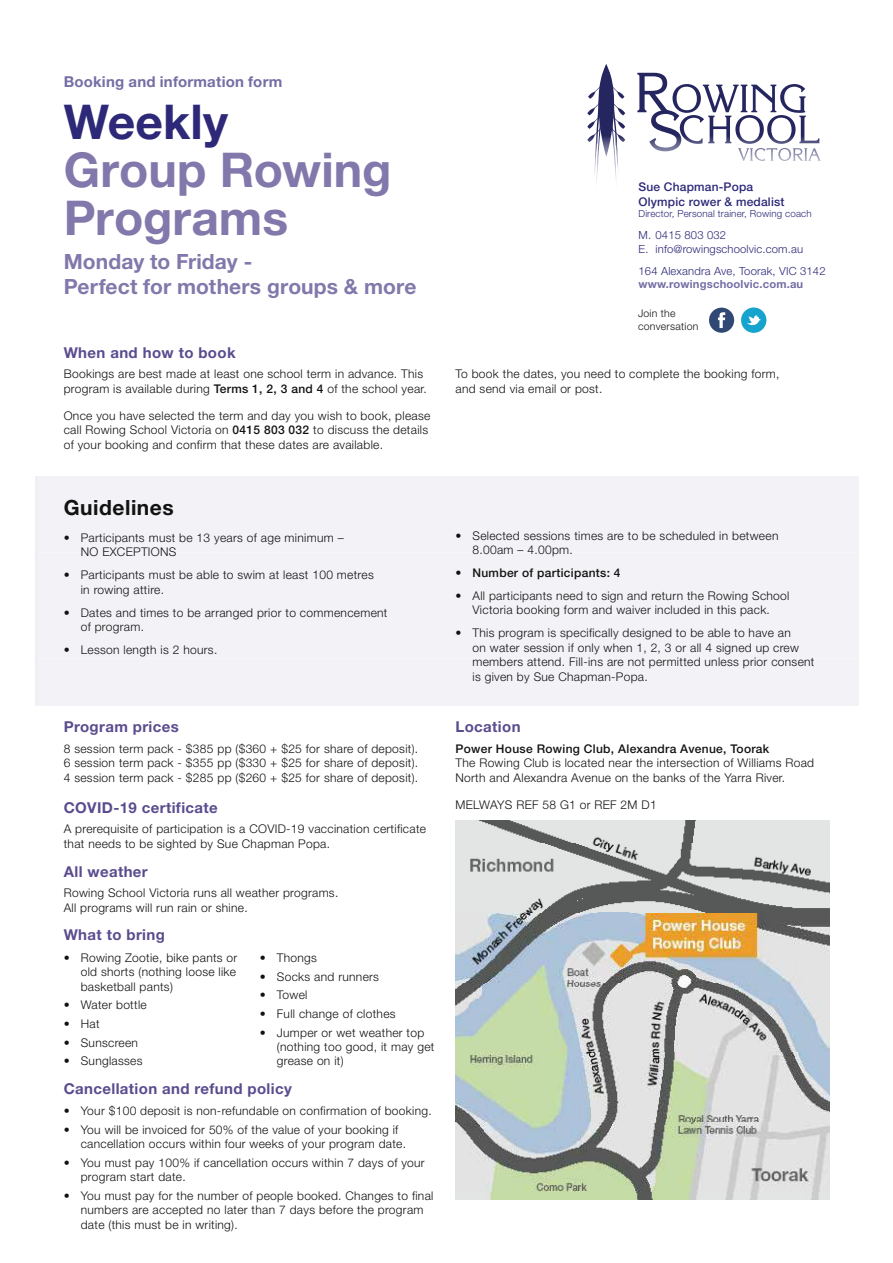
<style>
.page{position:relative;width:893px;height:1263px;background:#fff}
.page>*{position:absolute;margin:0;border:0;box-sizing:border-box;transform-origin:0 0}
.t1{font:700 48px/48px "Helvetica Neue LT Pro";color:#8278ab}
.t2{font:700 48px "Helvetica Neue LT Pro";letter-spacing:.005em;color:#2d2978}
.t3{font:700 21px/25.2px "Helvetica Neue LT Pro";letter-spacing:.005em;color:#8278ab}
.t4{font:700 21px "Helvetica Neue LT Pro";letter-spacing:.025em;color:#121212}
.t5{font:700 15px "Helvetica Neue LT Pro";letter-spacing:.025em;color:#5b4c8f}
.t6{font:700 15px "Helvetica Neue LT Pro";letter-spacing:.015em;color:#746ea5}
.t7{font:700 15px "Helvetica Neue LT Std";letter-spacing:.025em;color:#5b4c8f}
.t8{font:300 12px/14.4px "Helvetica Neue LT Pro";letter-spacing:.025em;color:#121212}
.t9{font:300 12px/14.4px "Helvetica Neue LT Std";letter-spacing:.025em;color:#121212}
.t10{font:500 12px "Helvetica Neue LT Pro";letter-spacing:.025em;color:#121212}
.t11{font:500 12px/14.4px "Helvetica Neue LT Pro";letter-spacing:.015em;color:#2d2978}
.t12{font:300 11.25px/13.5px "Helvetica Neue LT Pro";letter-spacing:.015em;color:#2d2978}
.t13{font:700 11.25px "Helvetica Neue LT Pro";letter-spacing:.015em;color:#746ea5}
.t14{font:300 10.5px/12.6px "Helvetica Neue LT Pro";letter-spacing:.025em;color:#121212}
.t15{font:300 9.75px "Helvetica Neue LT Pro";letter-spacing:.015em;color:#2d2978}
.s1{font-weight:500}
</style>
<div class="page">
<svg style="left:587px;top:64px;width:38px;height:119px"></svg>
<svg style="left:637px;top:73px;width:184px;height:88px"></svg>
<img style="left:455px;top:821px;width:374px;height:378px">
<svg style="left:741px;top:307px;width:25px;height:26px"></svg>
<svg style="left:709px;top:308px;width:25px;height:25px"></svg>
<p class="t6" style="left:64px;top:72px;width:220px">Booking and information form</p>
<h1 class="t2" style="left:64px;top:92px;width:166px">Weekly</h1>
<h1 class="t1" style="left:64px;top:145px;width:329px">Group Rowing<br>Programs</h1>
<h2 class="t3" style="left:64px;top:248px;width:354px">Monday to Friday -<br>Perfect for mothers groups &amp; more</h2>
<p class="t5" style="left:64px;top:343px;width:173px">When and how to book</p>
<p class="t8" style="left:64px;top:367px;width:365px">Bookings are best made at least one school term in advance. This program is available during <span class="s1">Terms 1, 2, 3 and 4</span> of the school year.</p>
<p class="t8" style="left:64px;top:408px;width:368px">Once you have selected the term and day you wish to book, please call Rowing School Victoria on <span class="s1">0415 803 032</span> to discuss the details of your booking and confirm that these dates are available.</p>
<h2 class="t4" style="left:64px;top:494px;width:112px">Guidelines</h2>
<p class="t8" style="left:81px;top:530px;width:264px;text-indent:-17px">• Participants must be 13 years of age minimum –<br>NO EXCEPTIONS</p>
<p class="t8" style="left:81px;top:568px;width:294px;text-indent:-17px">• Participants must be able to swim at least 100 metres in rowing attire.</p>
<p class="t8" style="left:81px;top:605px;width:308px;text-indent:-17px">• Dates and times to be arranged prior to commencement of program.</p>
<p class="t8" style="left:64px;top:642px;width:155px">• Lesson length is 2 hours.</p>
<p class="t5" style="left:64px;top:717px;width:117px">Program prices</p>
<p class="t8" style="left:64px;top:741px;width:356px;text-align:justify">8 session term pack - $385 pp ($360 + $25 for share of deposit).<br>6 session term pack - $355 pp ($330 + $25 for share of deposit).<br>4 session term pack - $285 pp ($260 + $25 for share of deposit).</p>
<p class="t11" style="left:638px;top:180px;width:147px">Sue Chapman-Popa<br>Olympic rower &amp; medalist</p>
<p class="t15" style="left:638px;top:208px;width:175px">Director, Personal trainer, Rowing coach</p>
<p class="t12" style="left:638px;top:228px;width:166px">M. 0415 803 032<br>E. info@rowingschoolvic.com.au</p>
<p class="t12" style="left:638px;top:264px;width:189px">164 Alexandra Ave, Toorak, VIC 3142</p>
<p class="t13" style="left:638px;top:277px;width:166px">www.rowingschoolvic.com.au</p>
<p class="t14" style="left:638px;top:307px;width:62px">Join the conversation</p>
<p class="t8" style="left:455px;top:367px;width:326px">To book the dates, you need to complete the booking form, and send via email or post.</p>
<p class="t8" style="left:472px;top:528px;width:307px;text-indent:-17px">• Selected sessions times are to be scheduled in between<br>8.00am – 4.00pm.</p>
<p class="t10" style="left:455px;top:566px;width:167px">• Number of participants: 4</p>
<p class="t8" style="left:455px;top:588px;width:335px;text-align:center">• All participants need to sign and return the Rowing School<br>Victoria booking form and waiver included in this pack.</p>
<p class="t8" style="left:472px;top:626px;width:343px;text-indent:-17px">• This program is specifically designed to be able to have an<br>on water session if only when 1, 2, 3 or all 4 signed up crew members attend. Fill-ins are not permitted unless prior consent is given by Sue Chapman-Popa.</p>
<p class="t5" style="left:455px;top:717px;width:67px">Location</p>
<p class="t10" style="left:455px;top:741px;width:315px">Power House Rowing Club, Alexandra Avenue, Toorak</p>
<p class="t8" style="left:455px;top:756px;width:360px">The Rowing Club is located near the intersection of Williams Road<br>North and Alexandra Avenue on the banks of the Yarra River.</p>
<p class="t7" style="left:64px;top:798px;width:156px">COVID-19 certificate</p>
<p class="t8" style="left:455px;top:797px;width:203px">MELWAYS REF 58 G1 or REF 2M D1</p>
<p class="t9" style="left:64px;top:822px;width:364px">A prerequisite of participation is a COVID-19 vaccination certificate that needs to be sighted by Sue Chapman Popa.</p>
<p class="t5" style="left:64px;top:862px;width:85px">All weather</p>
<p class="t8" style="left:64px;top:885px;width:276px">Rowing School Victoria runs all weather programs.<br>All programs will run rain or shine.</p>
<p class="t5" style="left:64px;top:926px;width:103px">What to bring</p>
<p class="t8" style="left:81px;top:950px;width:158px;text-align:justify;text-indent:-17px">• Rowing Zootie, bike pants or old shorts (nothing loose like basketball pants)</p>
<p class="t8" style="left:64px;top:998px;width:84px">• Water bottle</p>
<p class="t8" style="left:64px;top:1016px;width:37px">• Hat</p>
<p class="t8" style="left:64px;top:1035px;width:76px">• Sunscreen</p>
<p class="t8" style="left:64px;top:1054px;width:80px">• Sunglasses</p>
<p class="t8" style="left:260px;top:950px;width:59px">• Thongs</p>
<p class="t8" style="left:260px;top:969px;width:121px">• Socks and runners</p>
<p class="t8" style="left:260px;top:987px;width:49px">• Towel</p>
<p class="t8" style="left:260px;top:1006px;width:137px">• Full change of clothes</p>
<p class="t8" style="left:277px;top:1025px;width:159px;text-indent:-17px">• Jumper or wet weather top (nothing too good, it may get grease on it)</p>
<p class="t5" style="left:64px;top:1079px;width:230px">Cancellation and refund policy</p>
<p class="t8" style="left:64px;top:1103px;width:369px">• Your $100 deposit is non-refundable on confirmation of booking.</p>
<p class="t8" style="left:81px;top:1122px;width:327px;text-indent:-17px">• You will be invoiced for 50% of the value of your booking if cancellation occurs within four weeks of your program date.</p>
<p class="t8" style="left:81px;top:1155px;width:345px;text-indent:-17px">• You must pay 100% if cancellation occurs within 7 days of your program start date.</p>
<p class="t8" style="left:81px;top:1188px;width:354px;text-indent:-17px">• You must pay for the number of people booked. Changes to final numbers are accepted no later than 7 days before the program date (this must be in writing).</p>
</div>
